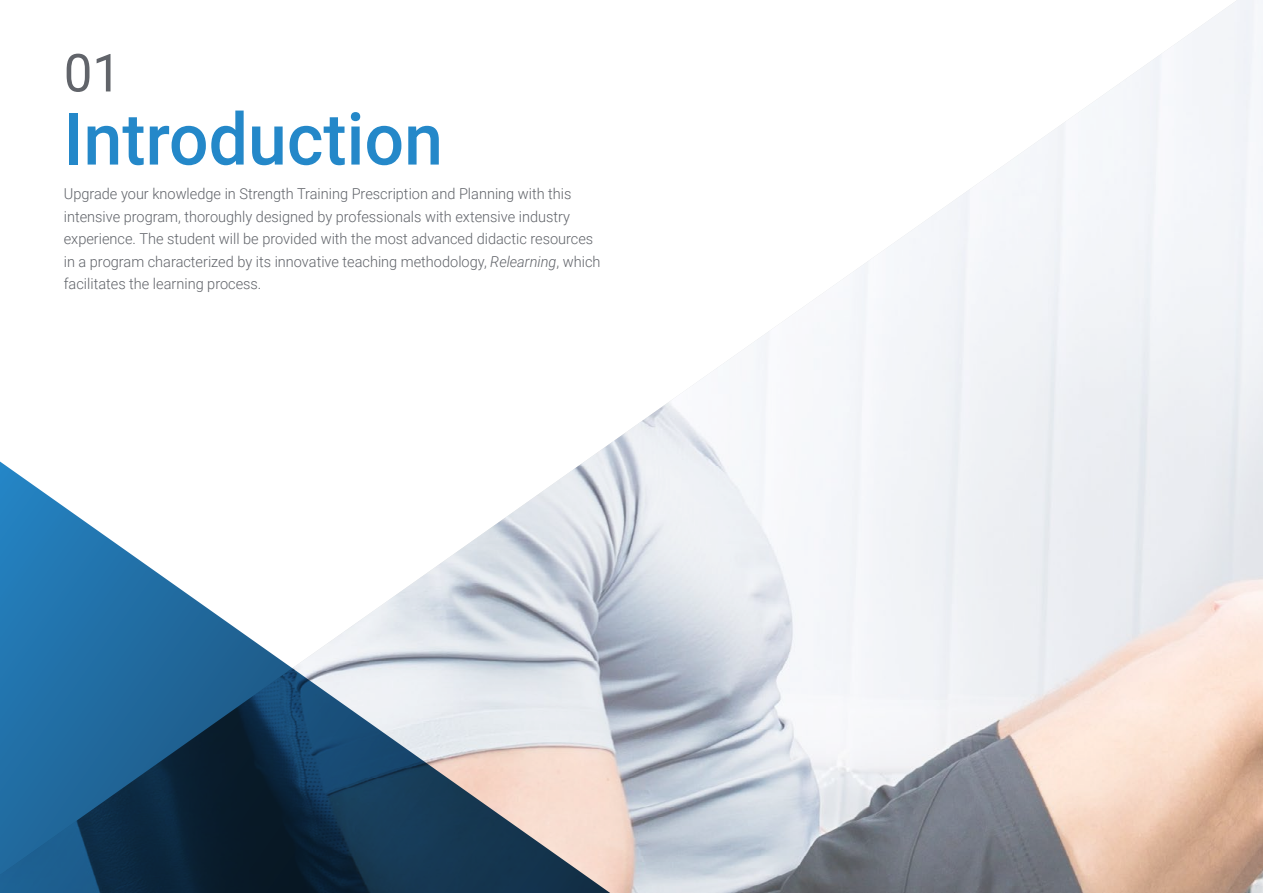
<style>
.page{position:relative;width:1263px;height:893px;background:#fff}
.page>*{position:absolute;margin:0;border:0;box-sizing:border-box;transform-origin:0 0}
.t1{font:500 72px "Roboto";color:#2488c9}
.t2{font:52.5px "Roboto";color:#61646a}
.t3{font:300 15px/22.5px "Roboto";color:#61646a}
.s1{font-style:italic}
</style>
<div class="page">
<img style="left:607px;top:0;width:656px;height:893px">
<svg style="left:0;top:446px;width:640px;height:447px"></svg>
<h2 class="t2" style="left:64px;top:36px;width:59px">01</h2>
<h1 class="t1" style="left:64px;top:89px;width:381px">Introduction</h1>
<p class="t3" style="left:64px;top:182px;width:538px">Upgrade your knowledge in Strength Training Prescription and Planning with this intensive program, thoroughly designed by professionals with extensive industry experience. The student will be provided with the most advanced didactic resources in a program characterized by its innovative teaching methodology, <span class="s1">Relearning</span>, which facilitates the learning process.</p>
</div>
